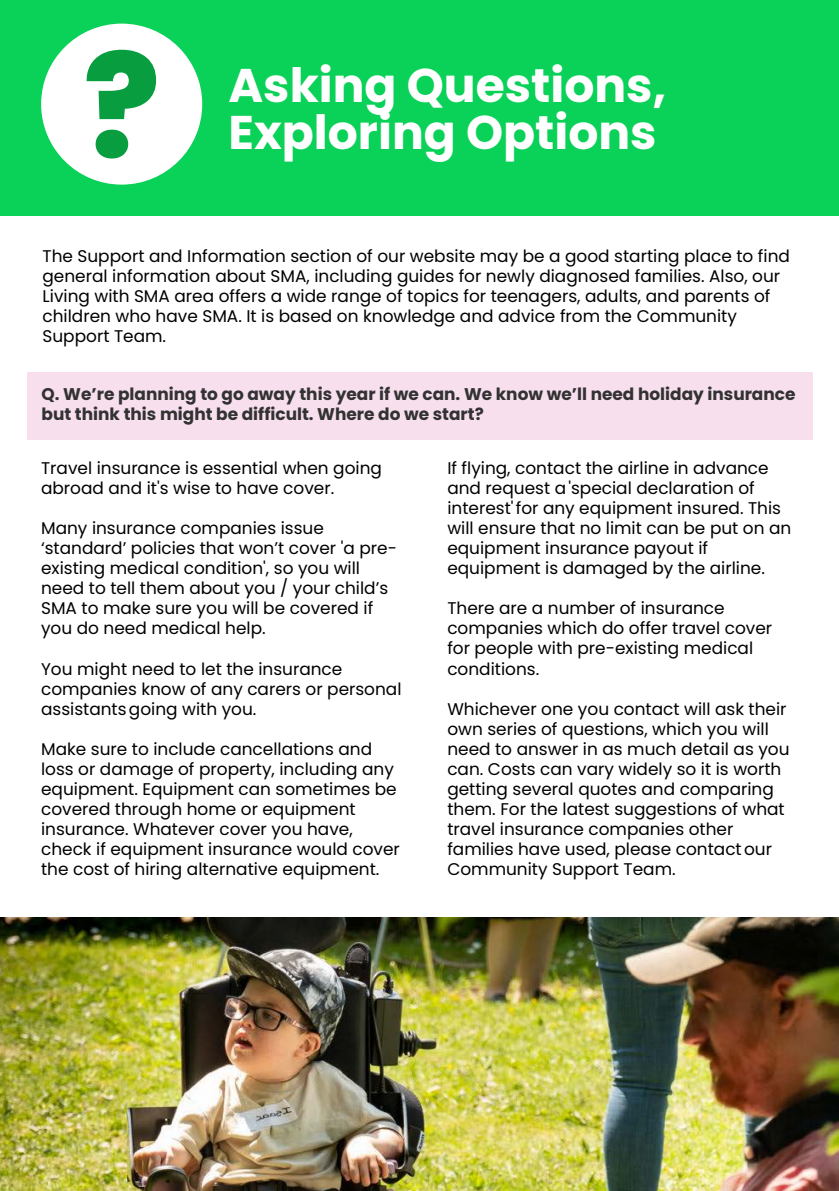
<style>
.page{position:relative;width:839px;height:1191px;background:#fff}
.page>*{position:absolute;margin:0;border:0;box-sizing:border-box;transform-origin:0 0}
.t1{font:800 142.2px "Poppins";color:#089e40}
.t2{font:700 47.2px/46.6px "Poppins";color:#fff}
.t3{font:17px/20px "Poppins";color:#000}
.t4{font:700 17px/20px "Poppins";color:#323232}
</style>
<div class="page">
<div style="left:0;top:0;width:838px;height:216px;background:#0ad157"></div>
<div style="left:41px;top:24px;width:161px;height:161px;background:#fff;border-radius:50%"></div>
<div style="left:27px;top:372px;width:785px;height:68px;background:#f7dfee"></div>
<img style="left:0;top:918px;width:838px;height:273px">
<h1 class="t1" style="left:83px;top:8px;width:78px">?</h1>
<h2 class="t2" style="left:228px;top:62px;width:439px">Asking Questions,<br>Exploring Options</h2>
<p class="t3" style="left:43px;top:246px;width:748px">The Support and Information section of our website may be a good starting place to find general information about SMA, including guides for newly diagnosed families. Also, our Living with SMA area offers a wide range of topics for teenagers, adults, and parents of children who have SMA. It is based on knowledge and advice from the Community Support Team.</p>
<p class="t4" style="left:42px;top:384px;width:755px">Q. We’re planning to go away this year if we can. We know we’ll need holiday insurance but think this might be difficult. Where do we start?</p>
<p class="t3" style="left:41px;top:458px;width:342px">Travel insurance is essential when going abroad and it's wise to have cover.</p>
<p class="t3" style="left:41px;top:518px;width:357px">Many insurance companies issue ‘standard’ policies that won’t cover 'a pre&shy;existing medical condition', so you will need to tell them about you / your child’s SMA to make sure you will be covered if you do need medical help.</p>
<p class="t3" style="left:41px;top:659px;width:362px">You might need to let the insurance companies know of any carers or personal assistantsgoing with you.</p>
<p class="t3" style="left:41px;top:739px;width:360px">Make sure to include cancellations and loss or damage of property, including any equipment. Equipment can sometimes be covered through home or equipment insurance. Whatever cover you have, check if equipment insurance would cover the cost of hiring alternative equipment.</p>
<p class="t3" style="left:447px;top:458px;width:345px">If flying, contact the airline in advance and request a'special declaration of interest'for any equipment insured. This will ensure that no limit can be put on an equipment insurance payout if equipment is damaged by the airline.</p>
<p class="t3" style="left:447px;top:598px;width:326px">There are a number of insurance companies which do offer travel cover for people with pre-existing medical conditions.</p>
<p class="t3" style="left:447px;top:699px;width:343px">Whichever one you contact will ask their own series of questions, which you will need to answer in as much detail as you can. Costs can vary widely so it is worth getting several quotes and comparing them. For the latest suggestions of what travel insurance companies other families have used, please contactour Community Support Team.</p>
</div>
